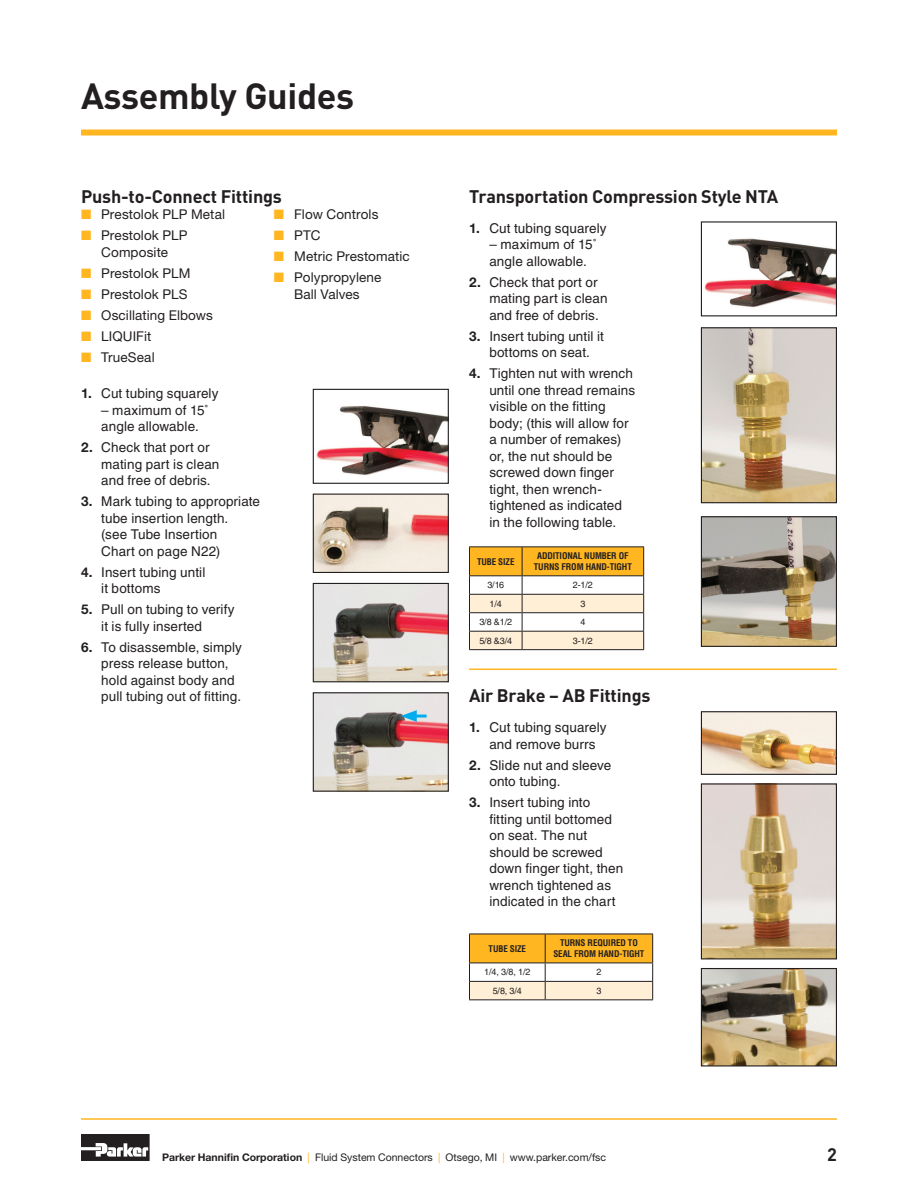
<style>
.page{position:relative;width:918px;height:1188px;background:#fff}
.page>*{position:absolute;margin:0;border:0;box-sizing:border-box;transform-origin:0 0}
.M-Title{font:700 36px "DINOT";letter-spacing:-.01em;color:#231f20}
.Subhead{font:700 18px "DINOT";letter-spacing:-.01em;color:#231f20}
.t1{font:13.5px/16.5px "Helvetica LT Std";letter-spacing:.01em;color:#231f20}
.t2{font:13.5px/16.5px "Helvetica Neue LT Std";letter-spacing:.01em;color:#231f20;text-align:center}
.t3{font:10.5px "Helvetica Neue LT Std";color:#231f20}
.Header_Text{font:700 condensed 9px/10.5px "Helvetica LT Std";letter-spacing:-.01em;color:#231f20;text-align:center}
.Part_Numbers{font:9px "Helvetica LT Std";color:#231f20}
.Part_Data{font:9px "Helvetica LT Std";color:#231f20}
.s1{color:#ffb620}
.s2{font-family:"Helvetica Neue LT Std";font-weight:700}
.s3{font-weight:700}
</style>
<div class="page">
<hr style="left:81px;top:1118px;width:756px;height:2px;background:#ffb620">
<svg style="left:81px;top:1134px;width:69px;height:27px"></svg>
<div style="left:81px;top:130px;width:756px;height:6px;background:#ffb620"></div>
<img style="left:316px;top:406px;width:131px;height:69px">
<div style="left:313px;top:389px;width:136px;height:95px;border:1px solid #231f20"></div>
<img style="left:704px;top:238px;width:131px;height:70px">
<div style="left:701px;top:221px;width:136px;height:95px;border:1px solid #231f20"></div>
<img style="left:703px;top:713px;width:132px;height:60px">
<div style="left:701px;top:711px;width:136px;height:64px;border:1px solid #231f20"></div>
<img style="left:703px;top:329px;width:132px;height:172px">
<div style="left:701px;top:327px;width:136px;height:176px;border:1px solid #231f20"></div>
<img style="left:703px;top:785px;width:132px;height:172px">
<div style="left:701px;top:783px;width:136px;height:176px;border:1px solid #231f20"></div>
<img style="left:703px;top:970px;width:132px;height:94px">
<div style="left:701px;top:968px;width:136px;height:98px;border:1px solid #231f20"></div>
<img style="left:703px;top:518px;width:132px;height:127px">
<div style="left:701px;top:516px;width:136px;height:131px;border:1px solid #231f20"></div>
<img style="left:315px;top:585px;width:132px;height:95px">
<div style="left:313px;top:583px;width:136px;height:99px;border:1px solid #231f20"></div>
<img style="left:315px;top:694px;width:132px;height:96px">
<div style="left:313px;top:692px;width:136px;height:100px;border:1px solid #231f20"></div>
<img style="left:315px;top:496px;width:132px;height:75px">
<div style="left:313px;top:494px;width:136px;height:79px;border:1px solid #231f20"></div>
<hr style="left:411px;top:715px;width:16px;height:3px;background:#00aeef">
<svg style="left:401px;top:710px;width:16px;height:12px"></svg>
<hr style="left:469px;top:546px;width:53px;height:1px;background:#231f20">
<hr style="left:522px;top:546px;width:122px;height:1px;background:#231f20">
<svg style="left:469px;top:547px;width:175px;height:102px"></svg>
<hr style="left:469px;top:649px;width:53px;height:1px;background:#231f20">
<hr style="left:522px;top:649px;width:122px;height:1px;background:#231f20">
<svg style="left:469px;top:934px;width:184px;height:66px"></svg>
<hr style="left:469px;top:669px;width:368px;height:1px;background:#ffb620">
<p class="M-Title" style="left:81px;top:72px;width:275px">Assembly Guides</p>
<p class="Subhead" style="left:81px;top:184px;width:203px">Push-to-Connect Fittings</p>
<p class="t2" style="left:81px;top:206px;width:146px"><span class="s1">■</span> Prestolok PLP Metal</p>
<p class="t2" style="left:81px;top:227px;width:108px"><span class="s1">■</span> Prestolok PLP<br>Composite</p>
<p class="t2" style="left:81px;top:265px;width:111px"><span class="s1">■</span> Prestolok PLM</p>
<p class="t2" style="left:81px;top:286px;width:108px"><span class="s1">■</span> Prestolok PLS</p>
<p class="t2" style="left:81px;top:307px;width:133px"><span class="s1">■</span> Oscillating Elbows</p>
<p class="t2" style="left:81px;top:328px;width:72px"><span class="s1">■</span> LIQUIFit</p>
<p class="t2" style="left:81px;top:349px;width:75px"><span class="s1">■</span> TrueSeal</p>
<p class="t2" style="left:274px;top:206px;width:106px"><span class="s1">■</span> Flow Controls</p>
<p class="t2" style="left:274px;top:227px;width:48px"><span class="s1">■</span> PTC</p>
<p class="t2" style="left:274px;top:248px;width:137px"><span class="s1">■</span> Metric Prestomatic</p>
<p class="t2" style="left:274px;top:269px;width:109px"><span class="s1">■</span> Polypropylene<br>Ball Valves</p>
<p class="t1" style="left:81px;top:385px;width:139px"><span class="s2">1.</span> Cut tubing squarely</p>
<p class="t1" style="left:101px;top:402px;width:109px">– maximum of 15˚ angle allowable.</p>
<p class="t1" style="left:101px;top:439px;width:120px;text-indent:-20px"><span class="s2">2.</span> Check that port or mating part is clean and free of debris.</p>
<p class="t1" style="left:101px;top:493px;width:160px;text-indent:-20px"><span class="s2">3.</span> Mark tubing to appropriate tube insertion length.<br>(see Tube Insertion<br>Chart on page N22)</p>
<p class="t1" style="left:101px;top:564px;width:106px;text-indent:-20px"><span class="s2">4.</span> Insert tubing until it bottoms</p>
<p class="t1" style="left:101px;top:601px;width:135px;text-indent:-20px"><span class="s2">5.</span> Pull on tubing to verify it is fully inserted</p>
<p class="t1" style="left:101px;top:639px;width:142px;text-indent:-20px"><span class="s2">6.</span> To disassemble, simply press release button, hold against body and pull tubing out of fitting.</p>
<p class="Subhead" style="left:469px;top:184px;width:311px">Transportation Compression Style NTA</p>
<p class="t1" style="left:469px;top:220px;width:139px"><span class="s2">1.</span> Cut tubing squarely</p>
<p class="t1" style="left:489px;top:236px;width:109px">– maximum of 15˚ angle allowable.</p>
<p class="t1" style="left:489px;top:274px;width:120px;text-indent:-20px"><span class="s2">2.</span> Check that port or mating part is clean and free of debris.</p>
<p class="t1" style="left:469px;top:328px;width:136px;text-align:center"><span class="s2">3.</span> Insert tubing until it bottoms on seat.</p>
<p class="t1" style="left:489px;top:365px;width:147px;text-indent:-20px"><span class="s2">4.</span> Tighten nut with wrench until one thread remains visible on the fitting body; (this will allow for a number of remakes) or, the nut should be screwed down finger tight, then wrench&shy;tightened as indicated in the following table.</p>
<p class="Header_Text" style="left:477px;top:556px;width:39px">TUBE SIZE</p>
<p class="Header_Text" style="left:534px;top:551px;width:99px">ADDITIONAL NUMBER OF<br>TURNS FROM HAND-TIGHT</p>
<p class="Part_Numbers" style="left:487px;top:580px;width:18px">3/16</p>
<p class="Part_Data" style="left:573px;top:580px;width:22px">2-1/2</p>
<p class="Part_Numbers" style="left:490px;top:598px;width:14px">1/4</p>
<p class="Part_Data" style="left:580px;top:598px;width:7px">3</p>
<p class="Part_Numbers" style="left:479px;top:617px;width:34px">3/8 &amp;1/2</p>
<p class="Part_Data" style="left:580px;top:617px;width:7px">4</p>
<p class="Part_Numbers" style="left:479px;top:635px;width:34px">5/8 &amp;3/4</p>
<p class="Part_Data" style="left:573px;top:635px;width:22px">3-1/2</p>
<p class="Subhead" style="left:469px;top:684px;width:183px">Air Brake – AB Fittings</p>
<p class="t1" style="left:489px;top:719px;width:119px;text-indent:-20px"><span class="s2">1.</span> Cut tubing squarely and remove burrs</p>
<p class="t1" style="left:489px;top:757px;width:124px;text-indent:-20px"><span class="s2">2.</span> Slide nut and sleeve onto tubing.</p>
<p class="t1" style="left:489px;top:794px;width:135px;text-indent:-20px"><span class="s2">3.</span> Insert tubing into fitting until bottomed on seat. The nut should be screwed down finger tight, then wrench tightened as indicated in the chart</p>
<p class="Header_Text" style="left:489px;top:943px;width:39px">TUBE SIZE</p>
<p class="Header_Text" style="left:553px;top:938px;width:93px">TURNS REQUIRED TO<br>SEAL FROM HAND-TIGHT</p>
<p class="Part_Numbers" style="left:484px;top:967px;width:48px">1/4, 3/8, 1/2</p>
<p class="Part_Data" style="left:596px;top:967px;width:7px">2</p>
<p class="Part_Numbers" style="left:493px;top:985px;width:31px">5/8, 3/4</p>
<p class="Part_Data" style="left:596px;top:985px;width:7px">3</p>
<p class="t3" style="left:162px;top:1151px;width:446px"><span class="s3">Parker Hannifin Corporation</span> <span class="s1">|</span> Fluid System Connectors <span class="s1">|</span> Otsego, MI <span class="s1">|</span> www.parker.com/fsc</p>
<p class="Subhead" style="left:827px;top:1143px;width:11px">2</p>
</div>
